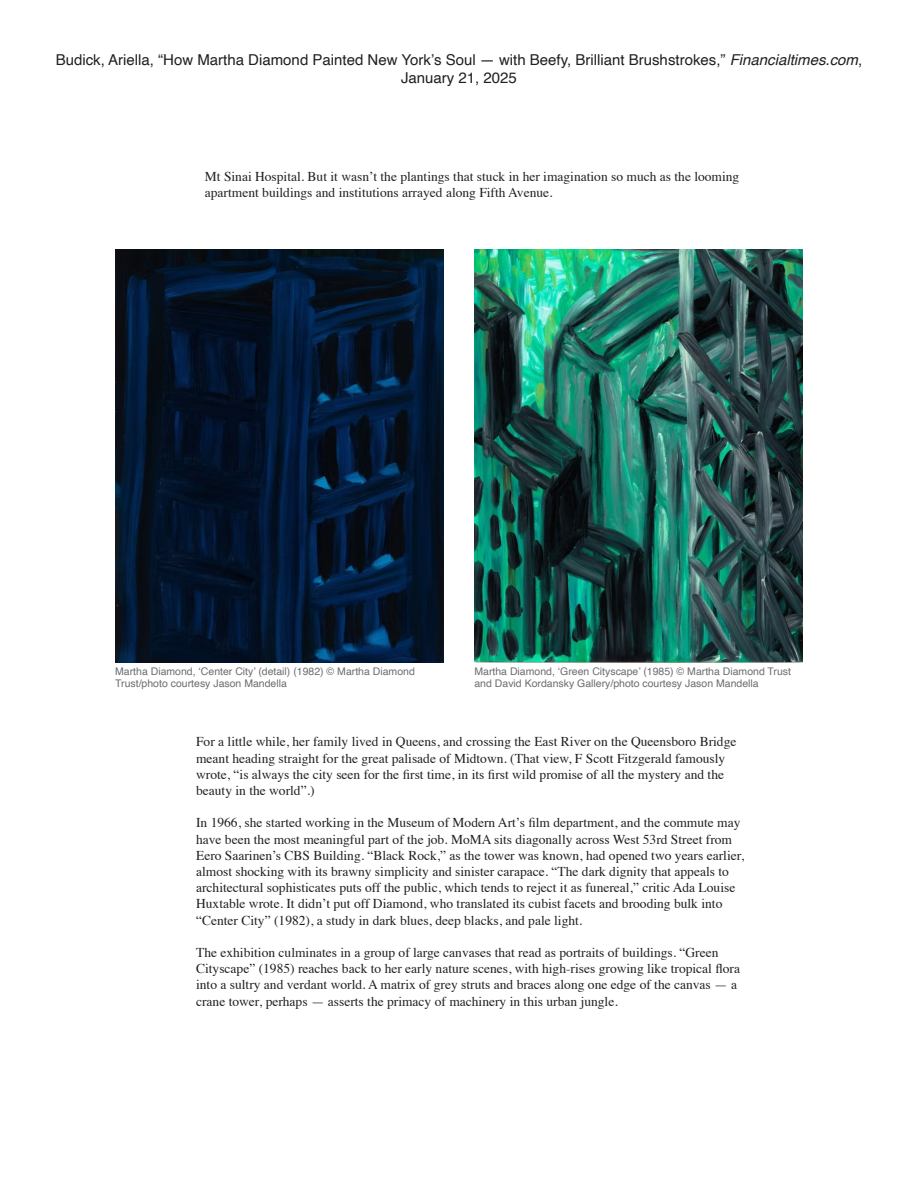
<style>
.page{position:relative;width:918px;height:1188px;background:#fff}
.page>*{position:absolute;margin:0;border:0;box-sizing:border-box;transform-origin:0 0}
.t1{font:15px/18px "Helvetica";color:#231f20;text-align:center}
.t2{font:13.5px/16.2px "Times";color:#231f20}
.t3{font:10.5px/12.6px "Helvetica";color:#6c6d70}
.s1{font-style:italic}
</style>
<div class="page">
<img style="left:115px;top:250px;width:329px;height:412px">
<img style="left:474px;top:249px;width:329px;height:414px">
<p class="t1" style="left:56px;top:51px;width:808px">Budick, Ariella, “How Martha Diamond Painted New York’s Soul — with Beefy, Brilliant Brushstrokes,” <span class="s1">Financialtimes.com</span>,<br>January 21, 2025</p>
<p class="t2" style="left:205px;top:167px;width:536px">Mt Sinai Hospital. But it wasn’t the plantings that stuck in her imagination so much as the looming apartment buildings and institutions arrayed along Fifth Avenue.</p>
<p class="t3" style="left:115px;top:665px;width:301px">Martha Diamond, ‘Center City’ (detail) (1982) © Martha Diamond<br>Trust/photo courtesy Jason Mandella</p>
<p class="t3" style="left:474px;top:665px;width:318px">Martha Diamond, ‘Green Cityscape’ (1985) © Martha Diamond Trust and David Kordansky Gallery/photo courtesy Jason Mandella</p>
<p class="t2" style="left:196px;top:733px;width:542px">For a little while, her family lived in Queens, and crossing the East River on the Queensboro Bridge meant heading straight for the great palisade of Midtown. (That view, F Scott Fitzgerald famously wrote, “is always the city seen for the first time, in its first wild promise of all the mystery and the beauty in the world”.)</p>
<p class="t2" style="left:196px;top:814px;width:549px">In 1966, she started working in the Museum of Modern Art’s film department, and the commute may have been the most meaningful part of the job. MoMA sits diagonally across West 53rd Street from Eero Saarinen’s CBS Building. “Black Rock,” as the tower was known, had opened two years earlier, almost shocking with its brawny simplicity and sinister carapace. “The dark dignity that appeals to architectural sophisticates puts off the public, which tends to reject it as funereal,” critic Ada Louise Huxtable wrote. It didn’t put off Diamond, who translated its cubist facets and brooding bulk into “Center City” (1982), a study in dark blues, deep blacks, and pale light.</p>
<p class="t2" style="left:196px;top:943px;width:545px">The exhibition culminates in a group of large canvases that read as portraits of buildings. “Green Cityscape” (1985) reaches back to her early nature scenes, with high-rises growing like tropical flora into a sultry and verdant world. A matrix of grey struts and braces along one edge of the canvas — a crane tower, perhaps — asserts the primacy of machinery in this urban jungle.</p>
</div>
